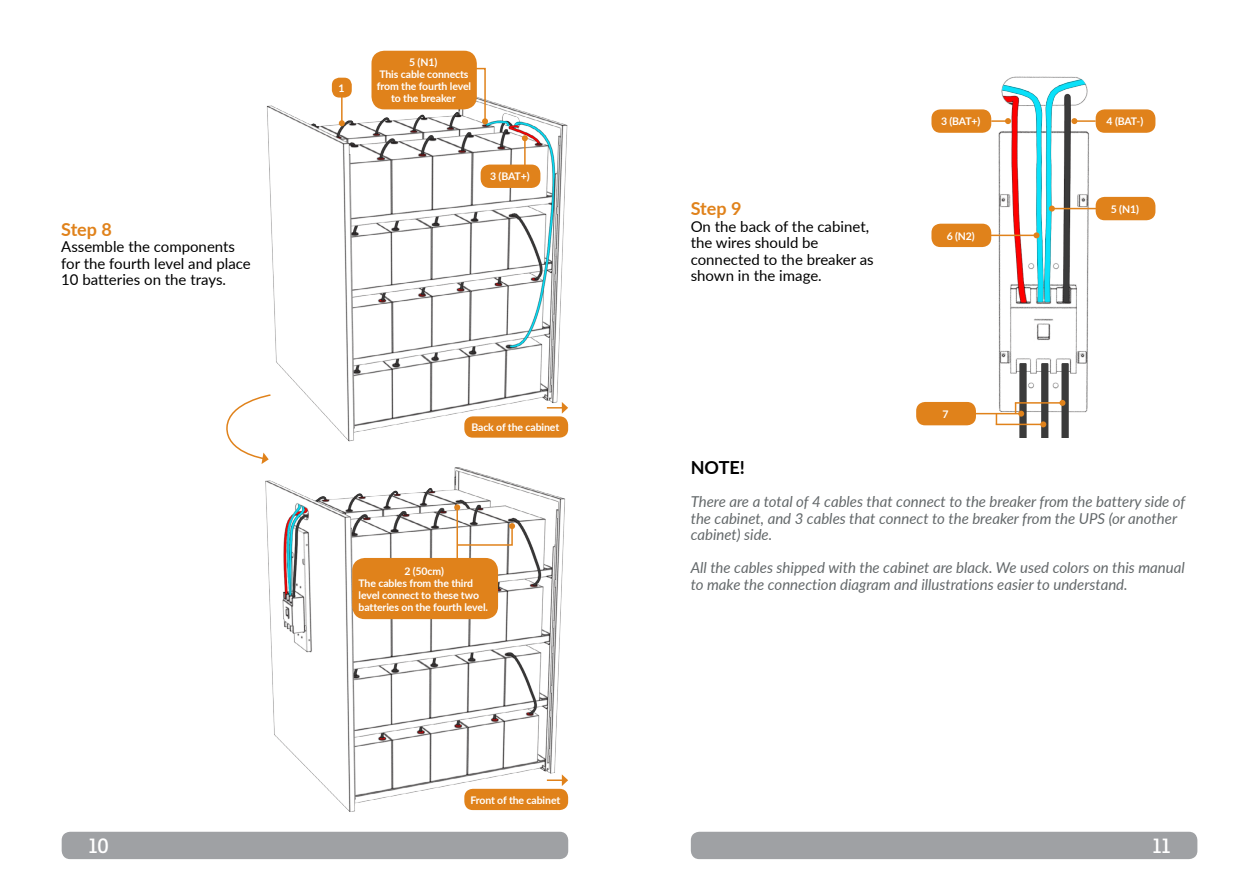
<style>
.page{position:relative;width:1259px;height:893px;background:#fff}
.page>*{position:absolute;margin:0;border:0;box-sizing:border-box;transform-origin:0 0}
.t1{font:21px "Ronnia";color:#fff}
.t2{font:700 18px "Lato";letter-spacing:-.005em;color:#e0821b}
.t3{font:700 18px "Lato";color:#000}
.t4{font:italic 15px/16.5px "Lato";color:#63686a}
.t5{font:15px/16.5px "Lato";color:#000}
.t6{font:700 10.5px/12px "Lato";letter-spacing:-.01em;color:#fff}
</style>
<div class="page">
<div style="left:62px;top:832px;width:506px;height:27px;background:#9fa1a4;border-radius:9px"></div>
<div style="left:691px;top:832px;width:506px;height:27px;background:#9fa1a4;border-radius:9px"></div>
<img style="left:940px;top:76px;width:216px;height:362px">
<img style="left:266px;top:90px;width:302px;height:352px">
<img style="left:265px;top:467px;width:303px;height:345px">
<svg style="left:547px;top:402px;width:21px;height:12px"></svg>
<div style="left:464px;top:416px;width:104px;height:22px;background:#e0821b;border-radius:9px"></div>
<svg style="left:547px;top:774px;width:21px;height:12px"></svg>
<div style="left:464px;top:789px;width:104px;height:21px;background:#e0821b;border-radius:9px"></div>
<svg style="left:226px;top:394px;width:45px;height:70px"></svg>
<hr style="left:341px;top:86px;width:1px;height:37px;background:#e0821b">
<svg style="left:339px;top:120px;width:6px;height:6px"></svg>
<div style="left:332px;top:78px;width:20px;height:20px;background:#e0821b;border-radius:8px"></div>
<div style="left:352px;top:558px;width:146px;height:61px;background:#e0821b;border-radius:13px"></div>
<hr style="left:456px;top:507px;width:2px;height:54px;background:#e0821b">
<svg style="left:454px;top:504px;width:6px;height:6px"></svg>
<svg style="left:456px;top:523px;width:59px;height:23px"></svg>
<div style="left:371px;top:51px;width:106px;height:58px;background:#e0821b;border-radius:13px"></div>
<div style="left:480px;top:165px;width:60px;height:23px;background:#e0821b;border-radius:9px"></div>
<div style="left:931px;top:109px;width:60px;height:24px;background:#e0821b;border-radius:9px"></div>
<div style="left:931px;top:224px;width:60px;height:23px;background:#e0821b;border-radius:9px"></div>
<div style="left:916px;top:402px;width:60px;height:23px;background:#e0821b;border-radius:9px"></div>
<div style="left:1095px;top:197px;width:60px;height:23px;background:#e0821b;border-radius:9px"></div>
<div style="left:1095px;top:109px;width:60px;height:24px;background:#e0821b;border-radius:9px"></div>
<svg style="left:473px;top:67px;width:15px;height:57px"></svg>
<hr style="left:524px;top:138px;width:1px;height:30px;background:#e0821b">
<svg style="left:522px;top:135px;width:6px;height:6px"></svg>
<svg style="left:991px;top:118px;width:20px;height:6px"></svg>
<hr style="left:1074px;top:120px;width:21px;height:2px;background:#e0821b">
<svg style="left:1071px;top:118px;width:6px;height:6px"></svg>
<hr style="left:989px;top:235px;width:47px;height:1px;background:#e0821b">
<svg style="left:1033px;top:232px;width:6px;height:6px"></svg>
<hr style="left:973px;top:413px;width:48px;height:1px;background:#e0821b">
<hr style="left:995px;top:424px;width:48px;height:1px;background:#e0821b">
<svg style="left:1040px;top:363px;width:8px;height:75px"></svg>
<hr style="left:1015px;top:402px;width:47px;height:2px;background:#e0821b">
<svg style="left:1059px;top:363px;width:9px;height:75px"></svg>
<hr style="left:1052px;top:208px;width:44px;height:1px;background:#e0821b">
<svg style="left:1049px;top:206px;width:6px;height:6px"></svg>
<svg style="left:995px;top:414px;width:2px;height:10px"></svg>
<svg style="left:1015px;top:363px;width:11px;height:75px"></svg>
<p class="t2" style="left:61px;top:216px;width:52px">Step 8</p>
<p class="t5" style="left:61px;top:238px;width:191px">Assemble the components for the fourth level and place<br>10 batteries on the trays.</p>
<p class="t6" style="left:338px;top:82px;width:8px">1</p>
<p class="t6" style="left:377px;top:56px;width:96px;text-align:center">5 (N1)<br>This cable connects from the fourth level to the breaker</p>
<p class="t6" style="left:490px;top:170px;width:41px">3 (BAT+)</p>
<p class="t6" style="left:471px;top:421px;width:89px">Back of the cabinet</p>
<p class="t6" style="left:358px;top:564px;width:131px;text-indent:46px">2 (50cm)<br>The cables from the third level connect to these two batteries on the fourth level.</p>
<p class="t6" style="left:470px;top:793px;width:92px">Front of the cabinet</p>
<p class="t2" style="left:690px;top:195px;width:52px">Step 9</p>
<p class="t5" style="left:690px;top:217px;width:185px">On the back of the cabinet, the wires should be connected to the breaker as shown in the image.</p>
<p class="t6" style="left:941px;top:115px;width:41px">3 (BAT+)</p>
<p class="t6" style="left:946px;top:229px;width:30px">6 (N2)</p>
<p class="t6" style="left:942px;top:408px;width:8px">7</p>
<p class="t6" style="left:1106px;top:115px;width:38px">4 (BAT-)</p>
<p class="t6" style="left:1111px;top:203px;width:30px">5 (N1)</p>
<p class="t3" style="left:690px;top:454px;width:56px">NOTE!</p>
<p class="t4" style="left:690px;top:493px;width:496px">There are a total of 4 cables that connect to the breaker from the battery side of the cabinet, and 3 cables that connect to the breaker from the UPS (or another cabinet) side.</p>
<p class="t4" style="left:690px;top:559px;width:495px">All the cables shipped with the cabinet are black. We used colors on this manual to make the connection diagram and illustrations easier to understand.</p>
<h1 class="t1" style="left:88px;top:832px;width:22px">10</h1>
<h1 class="t1" style="left:1152px;top:832px;width:20px">11</h1>
</div>
